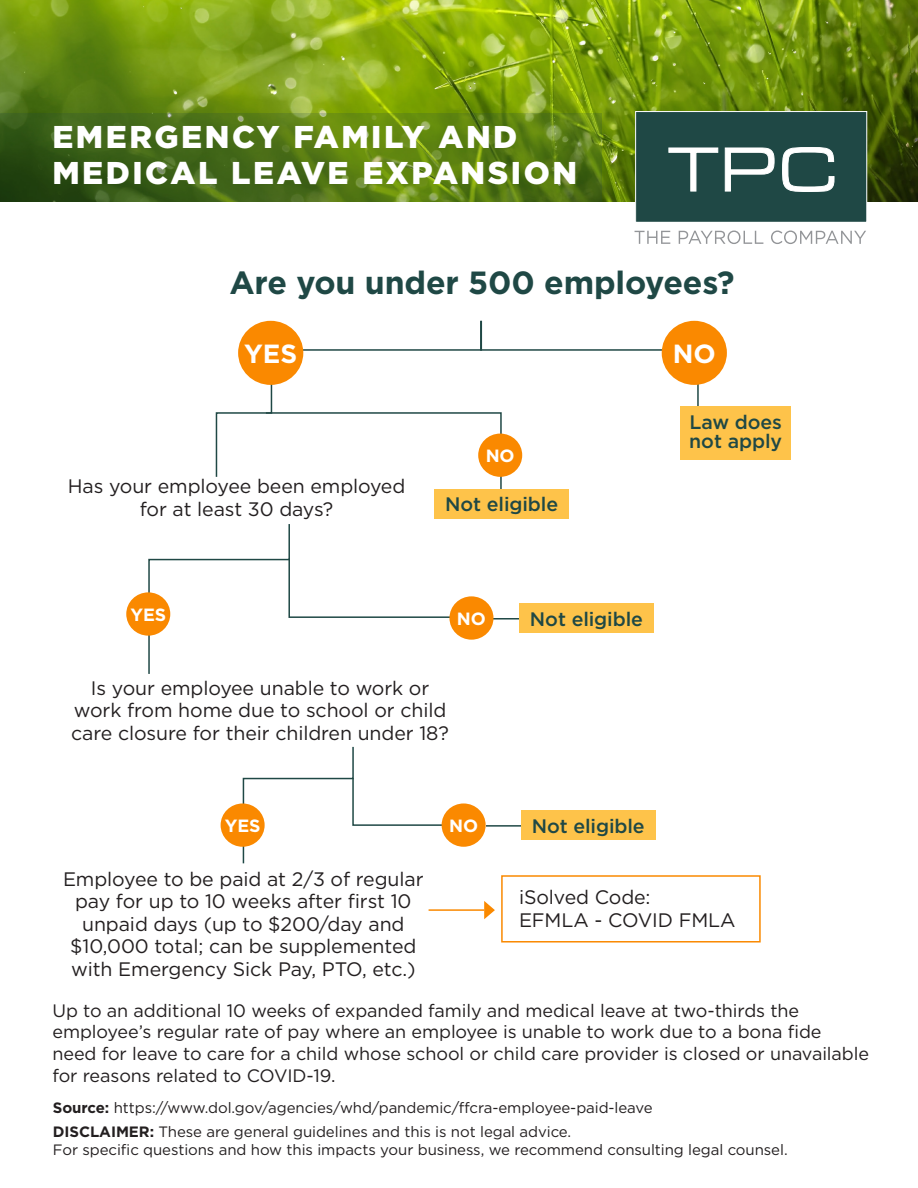
<style>
.page{position:relative;width:918px;height:1188px;background:#fff}
.page>*{position:absolute;margin:0;border:0;box-sizing:border-box;transform-origin:0 0}
.big_purple_bullets{font:700 32.1px "Gotham";letter-spacing:-.005em;color:#1f4845}
.t1{font:900 31.5px/36px "Gotham";letter-spacing:.08em;color:#fff}
.big_purple_bullets-2{font:700 26.25px "Gotham";color:#fff}
.big_purple_bullets-3{font:19.5px/22.5px "Gotham";letter-spacing:-.005em;color:#231f20;text-align:center}
.big_purple_bullets-4{font:500 19.5px "Gotham";letter-spacing:-.005em;color:#1f4845}
.big_purple_bullets-5{font:18px/21.6px "Gotham";letter-spacing:-.005em;color:#231f20}
.big_purple_bullets-6{font:700 17.7px "Gotham";letter-spacing:-.005em;color:#fff}
.big_purple_bullets-7{font:15px/18px "Gotham";letter-spacing:-.005em;color:#231f20}
.s1{font-weight:700}
</style>
<div class="page">
<svg style="left:295px;top:320px;width:372px;height:31px"></svg>
<svg style="left:242px;top:746px;width:214px;height:118px"></svg>
<hr style="left:484px;top:618px;width:40px;height:2px;background:#1f4845">
<hr style="left:486px;top:825px;width:40px;height:2px;background:#1f4845">
<svg style="left:148px;top:524px;width:301px;height:150px"></svg>
<hr style="left:697px;top:377px;width:2px;height:36px;background:#1f4845">
<div style="left:681px;top:406px;width:110px;height:53px;background:#fec34a"></div>
<div style="left:519px;top:603px;width:135px;height:30px;background:#fec34a"></div>
<div style="left:521px;top:810px;width:135px;height:30px;background:#fec34a"></div>
<img style="left:0;top:0;width:918px;height:202px">
<svg style="left:0;top:113px;width:602px;height:89px;background:#4e7216"></svg>
<div style="left:636px;top:112px;width:231px;height:110px;background:#1f4845"></div>
<div style="left:635px;top:111px;width:232px;height:112px;border:1px solid #fff"></div>
<svg style="left:635px;top:231px;width:35px;height:13px"></svg>
<svg style="left:679px;top:231px;width:84px;height:13px"></svg>
<svg style="left:771px;top:231px;width:95px;height:13px"></svg>
<svg style="left:668px;top:147px;width:107px;height:45px"></svg>
<svg style="left:782px;top:147px;width:53px;height:45px"></svg>
<div style="left:662px;top:321px;width:65px;height:64px;background:#fa8900;border-radius:50%"></div>
<div style="left:238px;top:321px;width:65px;height:64px;background:#fa8900;border-radius:50%"></div>
<div style="left:126px;top:592px;width:44px;height:44px;background:#fa8900;border-radius:50%"></div>
<div style="left:449px;top:596px;width:44px;height:44px;background:#fa8900;border-radius:50%"></div>
<svg style="left:215px;top:376px;width:287px;height:113px"></svg>
<div style="left:478px;top:434px;width:44px;height:43px;background:#fa8900;border-radius:50%"></div>
<div style="left:434px;top:489px;width:135px;height:30px;background:#fec34a"></div>
<div style="left:221px;top:803px;width:44px;height:44px;background:#fa8900;border-radius:50%"></div>
<div style="left:442px;top:803px;width:44px;height:44px;background:#fa8900;border-radius:50%"></div>
<div style="left:501px;top:875px;width:260px;height:68px;border:2px solid #fa8900"></div>
<hr style="left:429px;top:909px;width:55px;height:2px;background:#fa8900">
<svg style="left:484px;top:901px;width:11px;height:18px"></svg>
<p class="t1" style="left:52px;top:118px;width:526px">EMERGENCY FAMILY AND<br>MEDICAL LEAVE EXPANSION</p>
<p class="big_purple_bullets" style="left:229px;top:261px;width:507px">Are you under 500 employees?</p>
<p class="big_purple_bullets-2" style="left:244px;top:337px;width:54px">YES</p>
<p class="big_purple_bullets-2" style="left:673px;top:337px;width:44px">NO</p>
<p class="big_purple_bullets-3" style="left:68px;top:474px;width:339px">Has your employee been employed for at least 30 days?</p>
<p class="big_purple_bullets-6" style="left:486px;top:444px;width:30px">NO</p>
<p class="big_purple_bullets-4" style="left:445px;top:492px;width:115px">Not eligible</p>
<p class="big_purple_bullets-6" style="left:130px;top:603px;width:37px">YES</p>
<p class="big_purple_bullets-6" style="left:457px;top:607px;width:30px">NO</p>
<p class="big_purple_bullets-3" style="left:91px;top:676px;width:340px">Is your employee unable to work or</p>
<p class="big_purple_bullets-3" style="left:71px;top:699px;width:379px;text-align:left">work from home due to school or child care closure for their children under 18?</p>
<p class="big_purple_bullets-6" style="left:225px;top:814px;width:37px">YES</p>
<p class="big_purple_bullets-6" style="left:449px;top:814px;width:30px">NO</p>
<p class="big_purple_bullets-4" style="left:530px;top:606px;width:115px">Not eligible</p>
<p class="big_purple_bullets-4" style="left:532px;top:813px;width:115px">Not eligible</p>
<p class="big_purple_bullets-4" style="left:689px;top:409px;width:94px">Law does</p>
<p class="big_purple_bullets-4" style="left:689px;top:428px;width:94px">not apply</p>
<p class="big_purple_bullets-3" style="left:63px;top:867px;width:362px">Employee to be paid at 2/3 of regular pay for up to 10 weeks after first 10 unpaid days (up to $200/day and $10,000 total; can be supplemented with Emergency Sick Pay, PTO, etc.)</p>
<p class="big_purple_bullets-3" style="left:519px;top:886px;width:133px">iSolved Code:</p>
<p class="big_purple_bullets-3" style="left:519px;top:908px;width:218px">EFMLA - COVID FMLA</p>
<p class="big_purple_bullets-5" style="left:52px;top:999px;width:818px">Up to an additional 10 weeks of expanded family and medical leave at two-thirds the employee’s regular rate of pay where an employee is unable to work due to a bona fide need for leave to care for a child whose school or child care provider is closed or unavailable for reasons related to COVID-19.</p>
<p class="big_purple_bullets-7" style="left:53px;top:1098px;width:601px"><span class="s1">Source:</span> https://www.dol.gov/agencies/whd/pandemic/ffcra-employee-paid-leave</p>
<p class="big_purple_bullets-7" style="left:53px;top:1123px;width:736px"><span class="s1">DISCLAIMER:</span> These are general guidelines and this is not legal advice.<br>For specific questions and how this impacts your business, we recommend consulting legal counsel.</p>
</div>
